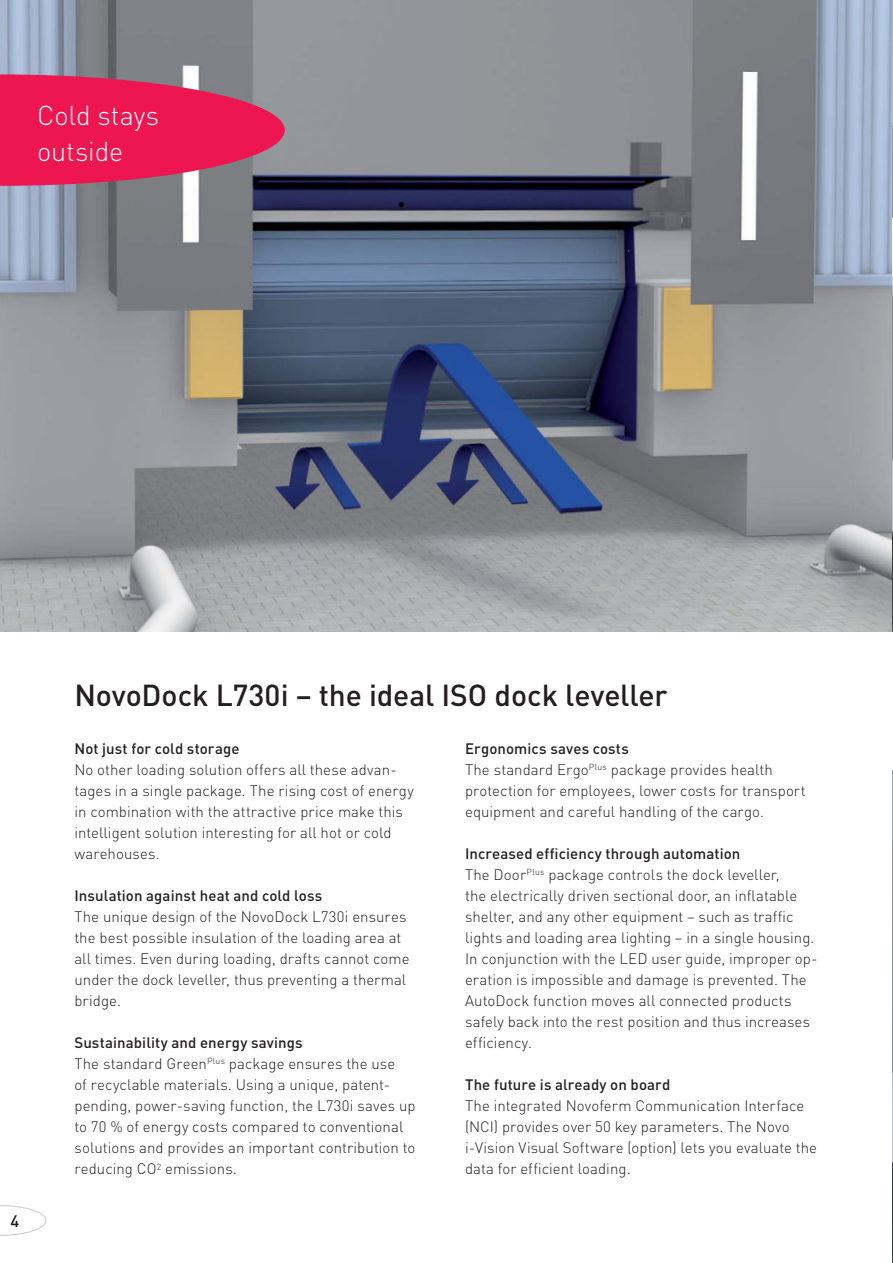
<style>
.page{position:relative;width:893px;height:1263px;background:#fff}
.page>*{position:absolute;margin:0;border:0;box-sizing:border-box;transform-origin:0 0}
.t1{font:500 30px "DIN Pro";letter-spacing:-.005em;color:#231f20}
.t2{font:300 27px/36px "DIN Pro";letter-spacing:-.005em;color:#fff}
.t3{font:500 16.5px "DIN Pro";color:#231f20}
.t4{font:300 15px/21px "DIN Pro";letter-spacing:.005em;color:#231f20}
.t5{font:500 15px "DIN Pro";letter-spacing:.01em;color:#231f20}
.s1{font-weight:500}
</style>
<div class="page">
<img style="left:0;top:0;width:892px;height:631px">
<svg style="left:0;top:74px;width:285px;height:112px;background:#d62f5e"></svg>
<img style="left:892px;top:128px;width:1px;height:503px">
<img style="left:892px;top:772px;width:1px;height:491px">
<hr style="left:892px;top:0;width:1px;height:128px;background:#dcddde">
<hr style="left:892px;top:631px;width:1px;height:141px;background:#dcddde">
<svg style="left:0;top:1205px;width:46px;height:31px"></svg>
<h2 class="t2" style="left:37px;top:101px;width:123px">Cold stays outside</h2>
<p class="t3" style="left:10px;top:1215px;width:10px">4</p>
<h1 class="t1" style="left:74px;top:684px;width:595px">NovoDock L730i – the ideal ISO dock leveller</h1>
<p class="t5" style="left:74px;top:744px;width:167px">Not just for cold storage</p>
<p class="t4" style="left:74px;top:761px;width:341px">No other loading solution offers all these advan&shy;tages in a single package. The rising cost of energy in combination with the attractive price make this intelligent solution interesting for all hot or cold warehouses.</p>
<p class="t5" style="left:74px;top:891px;width:250px">Insulation against heat and cold loss</p>
<p class="t4" style="left:74px;top:908px;width:337px">The unique design of the NovoDock L730i ensures the best possible insulation of the loading area at all times. Even during loading, drafts cannot come under the dock leveller, thus preventing a thermal bridge.</p>
<p class="t4" style="left:74px;top:1034px;width:343px"><span class="s1">Sustainability and energy savings<br></span>The standard Green<sup>Plus</sup> package ensures the use<br>of recyclable materials. Using a unique, patent&shy;pending, power-saving function, the L730i saves up to 70 % of energy costs compared to conventional solutions and provides an important contribution to reducing CO<sup>2</sup> emissions.</p>
<p class="t4" style="left:465px;top:740px;width:342px"><span class="s1">Ergonomics saves costs<br></span>The standard Ergo<sup>Plus</sup> package provides health protection for employees, lower costs for transport equipment and careful handling of the cargo.</p>
<p class="t4" style="left:465px;top:845px;width:354px"><span class="s1">Increased efficiency through automation<br></span>The Door<sup>Plus</sup> package controls the dock leveller,<br>the electrically driven sectional door, an inflatable shelter, and any other equipment – such as traffic lights and loading area lighting – in a single housing.<br>In conjunction with the LED user guide, improper op&shy;eration is impossible and damage is prevented. The AutoDock function moves all connected products safely back into the rest position and thus increases efficiency.</p>
<p class="t5" style="left:465px;top:1080px;width:207px">The future is already on board</p>
<p class="t4" style="left:465px;top:1097px;width:353px">The integrated Novoferm Communication Interface (NCI) provides over 50 key parameters. The Novo i-Vision Visual Software (option) lets you evaluate the data for efficient loading.</p>
</div>
